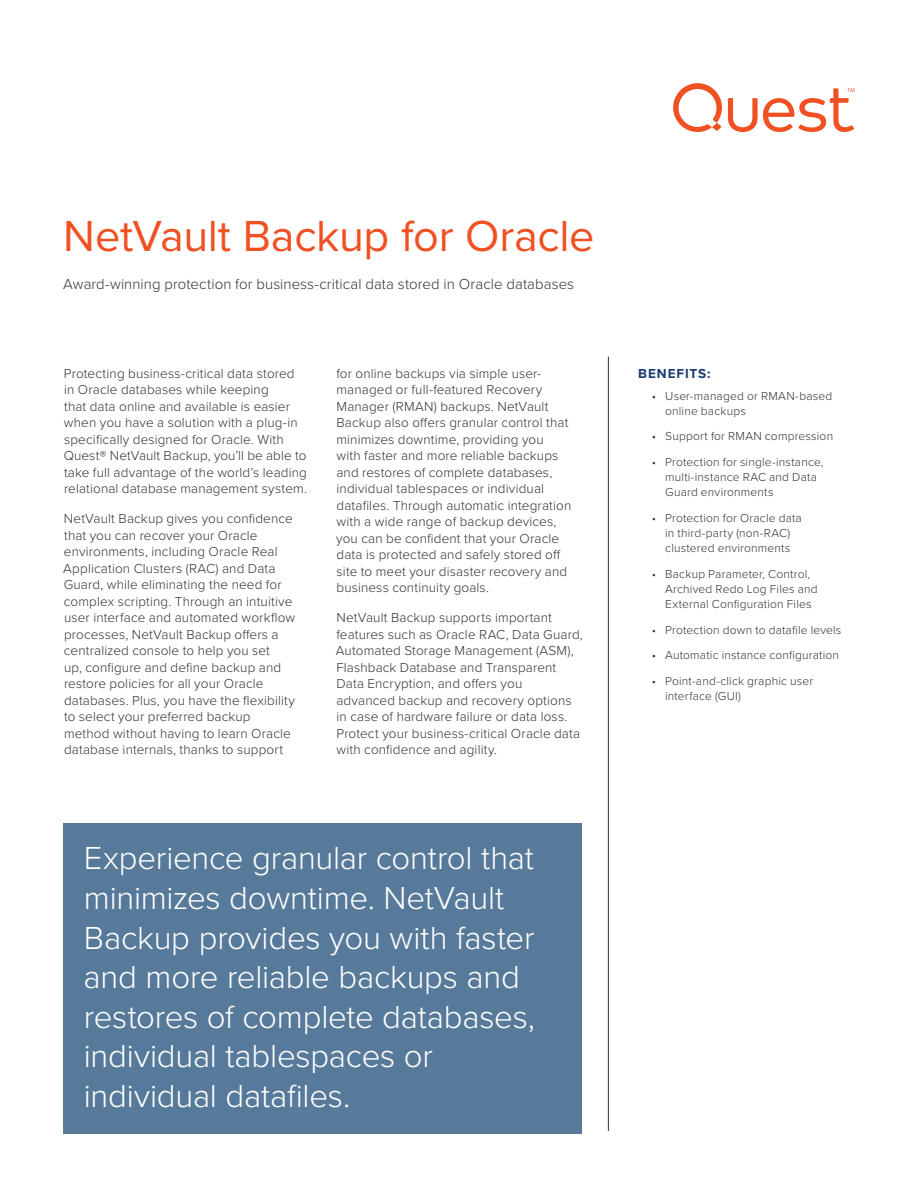
<style>
.page{position:relative;width:918px;height:1188px;background:#fff}
.page>*{position:absolute;margin:0;border:0;box-sizing:border-box;transform-origin:0 0}
.t1{font:45px "Proxima Nova";letter-spacing:-.005em;color:#f15022}
.t2{font:300 33px/39.6px "Proxima Nova";letter-spacing:-.01em;color:#fff}
.t3{font:300 15px "Proxima Nova";letter-spacing:.005em;color:#313232}
.t4{font:300 13.5px/16.5px "Proxima Nova";letter-spacing:.01em;color:#313232}
.t5{font:700 13.5px "Proxima Nova";letter-spacing:.07em;color:#1d3b72}
.t6{font:300 12px/15px "Proxima Nova";letter-spacing:.015em;color:#313232}
</style>
<div class="page">
<svg style="left:673px;top:83px;width:49px;height:49px"></svg>
<svg style="left:728px;top:88px;width:126px;height:44px"></svg>
<hr style="left:608px;top:357px;width:1px;height:774px;background:#313232">
<div style="left:64px;top:823px;width:518px;height:311px;background:#587a9a"></div>
<h1 class="t1" style="left:63px;top:202px;width:533px">NetVault Backup for Oracle</h1>
<p class="t3" style="left:63px;top:273px;width:512px">Award-winning protection for business-critical data stored in Oracle databases</p>
<p class="t4" style="left:64px;top:365px;width:245px">Protecting business-critical data stored in Oracle databases while keeping<br>that data online and available is easier when you have a solution with a plug-in specifically designed for Oracle. With Quest® NetVault Backup, you’ll be able to take full advantage of the world’s leading relational database management system.</p>
<p class="t4" style="left:63px;top:510px;width:234px">NetVault Backup gives you confidence that you can recover your Oracle environments, including Oracle Real Application Clusters (RAC) and Data Guard, while eliminating the need for complex scripting. Through an intuitive user interface and automated workflow processes, NetVault Backup offers a centralized console to help you set<br>up, configure and define backup and restore policies for all your Oracle databases. Plus, you have the flexibility to select your preferred backup method without having to learn Oracle database internals, thanks to support</p>
<p class="t4" style="left:336px;top:364px;width:237px">for online backups via simple user&shy;managed or full-featured Recovery Manager (RMAN) backups. NetVault Backup also offers granular control that minimizes downtime, providing you<br>with faster and more reliable backups and restores of complete databases, individual tablespaces or individual datafiles. Through automatic integration with a wide range of backup devices, you can be confident that your Oracle data is protected and safely stored off site to meet your disaster recovery and business continuity goals.</p>
<p class="t4" style="left:336px;top:609px;width:249px">NetVault Backup supports important features such as Oracle RAC, Data Guard, Automated Storage Management (ASM), Flashback Database and Transparent Data Encryption, and offers you advanced backup and recovery options in case of hardware failure or data loss.<br>Protect your business-critical Oracle data with confidence and agility.</p>
<h2 class="t2" style="left:84px;top:837px;width:453px">Experience granular control that minimizes downtime. NetVault<br>Backup provides you with faster and more reliable backups and restores of complete databases, individual tablespaces or individual datafiles.</h2>
<p class="t5" style="left:638px;top:363px;width:74px">BENEFITS:</p>
<p class="t6" style="left:665px;top:388px;width:169px;text-indent:-14px">• User-managed or RMAN-based online backups</p>
<p class="t6" style="left:652px;top:428px;width:183px">• Support for RMAN compression</p>
<p class="t6" style="left:665px;top:454px;width:160px;text-indent:-14px">• Protection for single-instance, multi-instance RAC and Data<br>Guard environments</p>
<p class="t6" style="left:652px;top:510px;width:152px;text-align:center">• Protection for Oracle data in third-party (non-RAC) clustered environments</p>
<p class="t6" style="left:665px;top:566px;width:154px;text-indent:-14px">• Backup Parameter, Control,<br>Archived Redo Log Files and<br>External Configuration Files</p>
<p class="t6" style="left:652px;top:622px;width:191px">• Protection down to datafile levels</p>
<p class="t6" style="left:652px;top:647px;width:189px">• Automatic instance configuration</p>
<p class="t6" style="left:665px;top:673px;width:150px;text-indent:-14px">• Point-and-click graphic user interface (GUI)</p>
</div>
